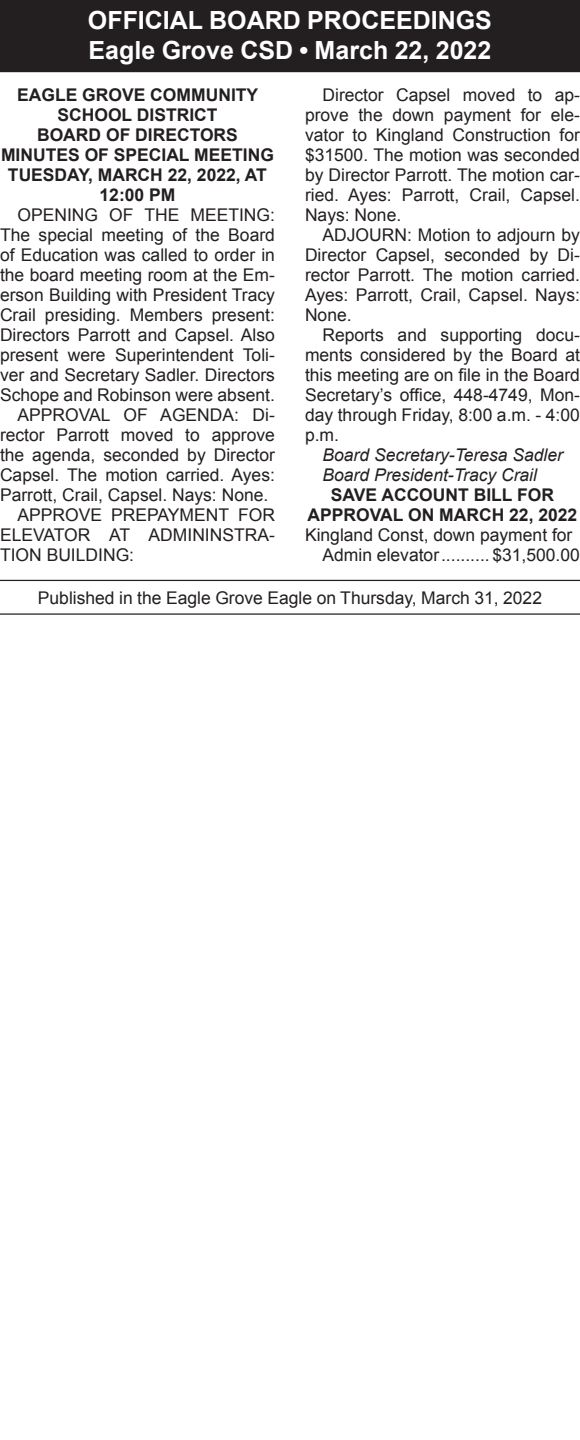
<style>
.page{position:relative;width:580px;height:1440px;background:#fff}
.page>*{position:absolute;margin:0;border:0;box-sizing:border-box;transform-origin:0 0}
.Reversed_Heading_Tit{font:700 25px "Arial";color:#fff}
.Reversed_Heading_All{font:700 25px "Arial";color:#fff}
.footer_long{font:17.5px/20px "Arial";color:#231f20;text-align:justify}
.t1{font:700 17.5px/20px "Arial";color:#231f20;text-align:center}
.t2{font:italic 17.5px "Arial";color:#231f20}
</style>
<div class="page">
<div style="left:0;top:0;width:580px;height:42px;background:#231f20"></div>
<div style="left:0;top:30px;width:580px;height:42px;background:#231f20"></div>
<hr style="left:0;top:580px;width:580px;height:1px;background:#231f20">
<hr style="left:0;top:613px;width:580px;height:2px;background:#231f20">
<p class="Reversed_Heading_All" style="left:88px;top:4px;width:406px">OFFICIAL BOARD PROCEEDINGS</p>
<p class="Reversed_Heading_Tit" style="left:89px;top:34px;width:404px">Eagle Grove CSD • March 22, 2022</p>
<p class="t1" style="left:17px;top:85px;width:243px">EAGLE GROVE COMMUNITY<br>SCHOOL DISTRICT</p>
<p class="t1" style="left:37px;top:125px;width:202px">BOARD OF DIRECTORS</p>
<p class="t1" style="left:1px;top:145px;width:274px">MINUTES OF SPECIAL MEETING</p>
<p class="t1" style="left:8px;top:165px;width:261px">TUESDAY, MARCH 22, 2022, AT<br>12:00 PM</p>
<p class="footer_long" style="left:0;top:205px;width:277px;text-indent:18px">OPENING OF THE MEETING:<br>The special meeting of the Board of Education was called to order in the board meeting room at the Em&shy;erson Building with President Tracy Crail presiding. Members present:<br>Directors Parrott and Capsel. Also present were Superintendent Toli&shy;ver and Secretary Sadler. Directors Schope and Robinson were absent.</p>
<p class="footer_long" style="left:0;top:405px;width:277px;text-indent:18px">APPROVAL OF AGENDA: Di&shy;rector Parrott moved to approve the agenda, seconded by Director Capsel. The motion carried. Ayes:<br>Parrott, Crail, Capsel. Nays: None.</p>
<p class="footer_long" style="left:0;top:505px;width:277px;text-indent:18px">APPROVE PREPAYMENT FOR ELEVATOR AT ADMININSTRA-TION BUILDING:</p>
<p class="footer_long" style="left:305px;top:85px;width:276px;text-indent:18px">Director Capsel moved to ap&shy;prove the down payment for ele&shy;vator to Kingland Construction for $31500. The motion was seconded by Director Parrott. The motion car&shy;ried. Ayes: Parrott, Crail, Capsel.<br>Nays: None.</p>
<p class="footer_long" style="left:305px;top:225px;width:276px;text-indent:18px">ADJOURN: Motion to adjourn by Director Capsel, seconded by Di&shy;rector Parrott. The motion carried.<br>Ayes: Parrott, Crail, Capsel. Nays:<br>None.</p>
<p class="footer_long" style="left:305px;top:325px;width:276px;text-indent:18px">Reports and supporting docu&shy;ments considered by the Board at this meeting are on file in the Board Secretary’s office, 448-4749, Mon&shy;day through Friday, 8:00 a.m. - 4:00 p.m.</p>
<p class="t2" style="left:322px;top:443px;width:242px">Board Secretary-Teresa Sadler</p>
<p class="t2" style="left:322px;top:463px;width:216px">Board President-Tracy Crail</p>
<p class="t1" style="left:331px;top:485px;width:225px">SAVE ACCOUNT BILL FOR</p>
<p class="t1" style="left:308px;top:505px;width:271px">APPROVAL ON MARCH 22, 2022</p>
<p class="footer_long" style="left:305px;top:525px;width:269px">Kingland Const, down payment for</p>
<p class="footer_long" style="left:322px;top:545px;width:259px">Admin elevator.......... $31,500.00</p>
<p class="footer_long" style="left:38px;top:588px;width:506px">Published in the Eagle Grove Eagle on Thursday, March 31, 2022</p>
</div>
